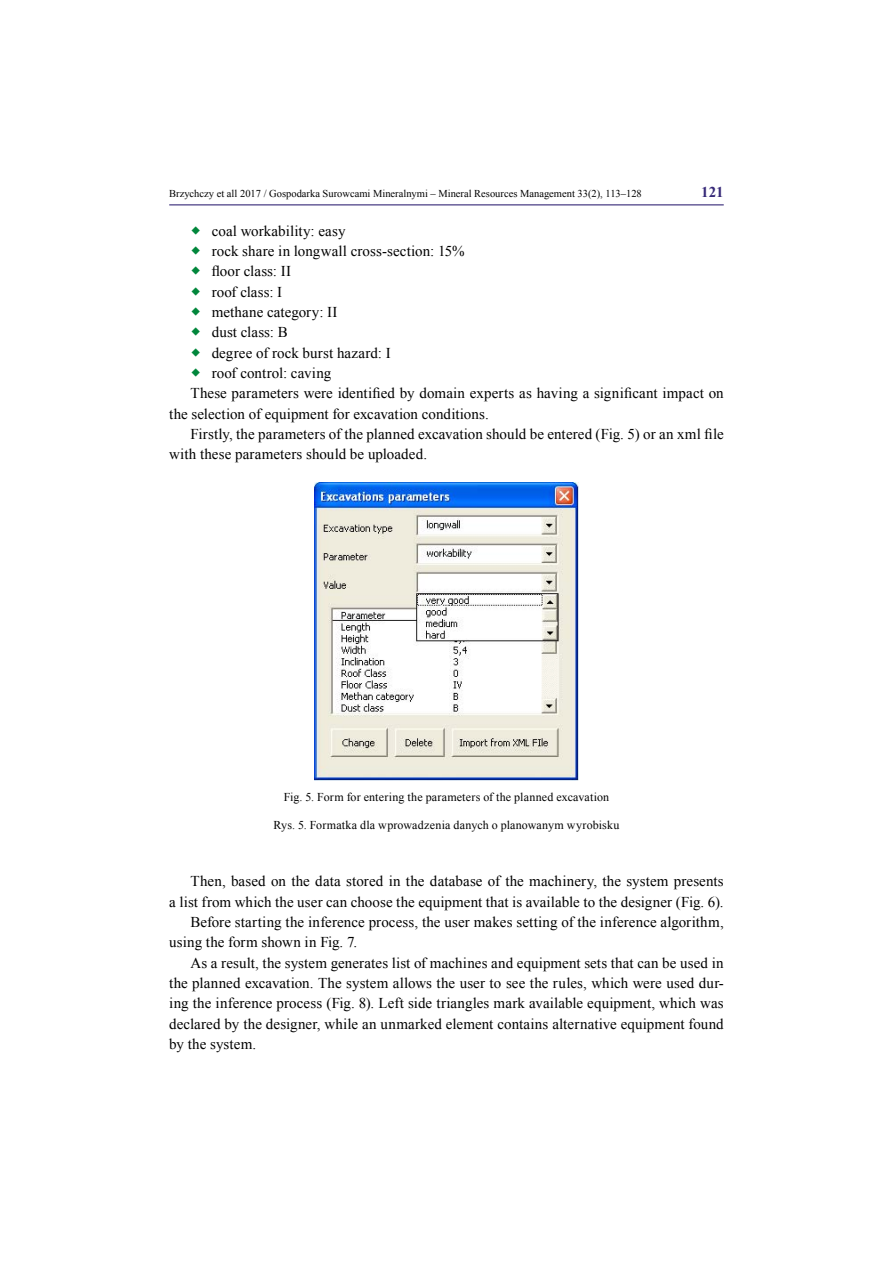
<style>
.page{position:relative;width:893px;height:1263px;background:#fff}
.page>*{position:absolute;margin:0;border:0;box-sizing:border-box;transform-origin:0 0}
.t1{font:15px "Times New Roman";letter-spacing:.005em;color:#000}
.t2{font:700 15px "Times New Roman";color:#362978}
.t3{font:12px "Times New Roman";letter-spacing:.01em;color:#000}
.t4{font:10.5px "Times New Roman";color:#000}
</style>
<div class="page">
<hr style="left:169px;top:204px;width:555px;height:1px;background:#362978">
<img style="left:314px;top:483px;width:264px;height:297px">
<p class="t4" style="left:169px;top:186px;width:474px">Brzychczy et all 2017 / Gospodarka Surowcami Mineralnymi – Mineral Resources Management 33(2), 113–128</p>
<p class="t2" style="left:701px;top:182px;width:24px">121</p>
<p class="t1" style="left:212px;top:221px;width:135px">coal workability: easy</p>
<p class="t1" style="left:212px;top:241px;width:254px">rock share in longwall cross-section: 15%</p>
<p class="t1" style="left:212px;top:261px;width:75px">floor class: II</p>
<p class="t1" style="left:212px;top:282px;width:71px">roof class: I</p>
<p class="t1" style="left:212px;top:302px;width:122px">methane category: II</p>
<p class="t1" style="left:212px;top:322px;width:77px">dust class: B</p>
<p class="t1" style="left:212px;top:343px;width:180px">degree of rock burst hazard: I</p>
<p class="t1" style="left:212px;top:363px;width:121px">roof control: caving</p>
<p class="t1" style="left:190px;top:383px;width:535px">These parameters were identified by domain experts as having a significant impact on</p>
<p class="t1" style="left:169px;top:404px;width:321px">the selection of equipment for excavation conditions.</p>
<p class="t1" style="left:190px;top:424px;width:535px">Firstly, the parameters of the planned excavation should be entered (Fig. 5) or an xml file</p>
<p class="t1" style="left:169px;top:444px;width:259px">with these parameters should be uploaded.</p>
<p class="t3" style="left:284px;top:789px;width:327px">Fig. 5. Form for entering the parameters of the planned excavation</p>
<p class="t3" style="left:273px;top:817px;width:347px">Rys. 5. Formatka dla wprowadzenia danych o planowanym wyrobisku</p>
<p class="t1" style="left:190px;top:871px;width:535px">Then, based on the data stored in the database of the machinery, the system presents</p>
<p class="t1" style="left:169px;top:891px;width:556px">a list from which the user can choose the equipment that is available to the designer (Fig. 6).</p>
<p class="t1" style="left:190px;top:912px;width:535px">Before starting the inference process, the user makes setting of the inference algorithm,</p>
<p class="t1" style="left:169px;top:932px;width:190px">using the form shown in Fig. 7.</p>
<p class="t1" style="left:190px;top:952px;width:535px">As a result, the system generates list of machines and equipment sets that can be used in</p>
<p class="t1" style="left:169px;top:973px;width:556px">the planned excavation. The system allows the user to see the rules, which were used dur-</p>
<p class="t1" style="left:169px;top:993px;width:556px">ing the inference process (Fig. 8). Left side triangles mark available equipment, which was</p>
<p class="t1" style="left:169px;top:1013px;width:556px">declared by the designer, while an unmarked element contains alternative equipment found</p>
<p class="t1" style="left:169px;top:1034px;width:88px">by the system.</p>
</div>
